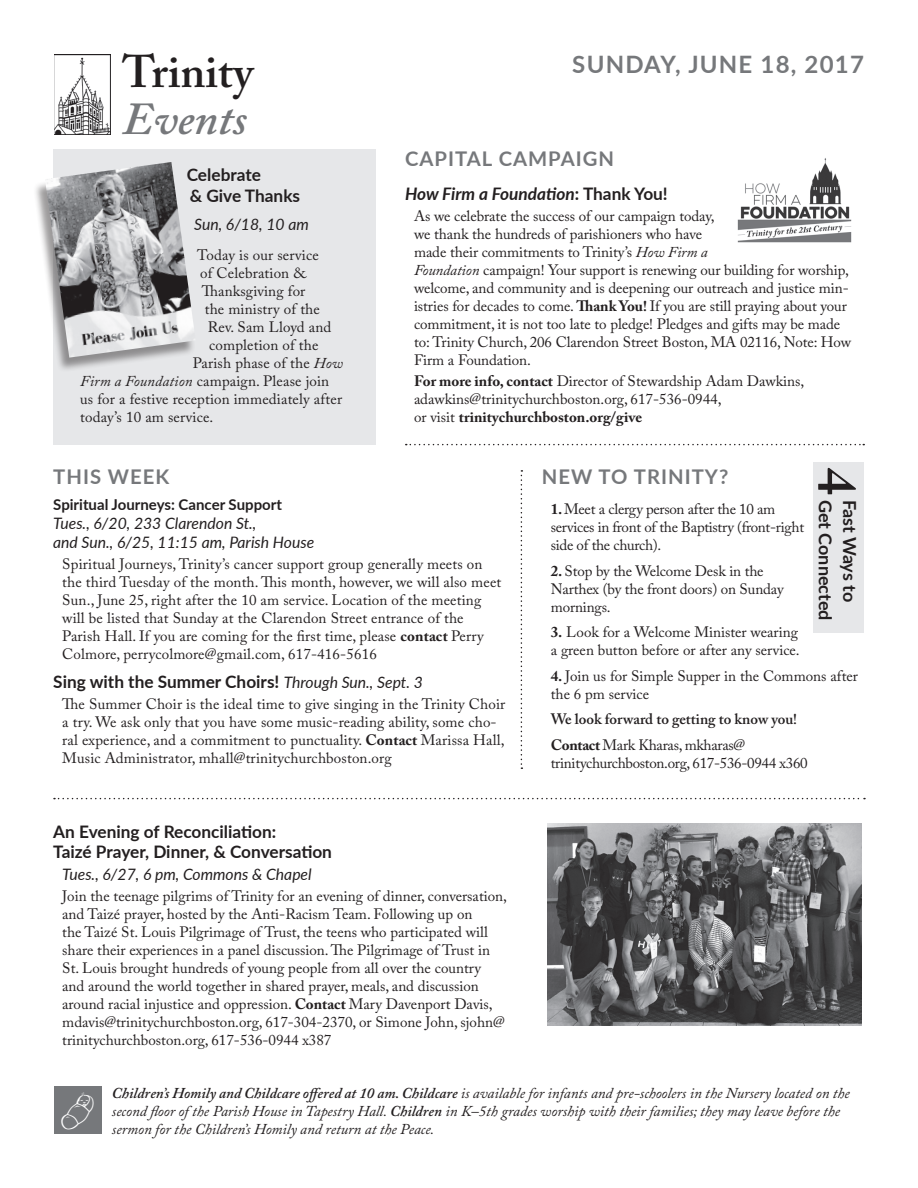
<style>
.page{position:relative;width:918px;height:1188px;background:#fff}
.page>*{position:absolute;margin:0;border:0;box-sizing:border-box;transform-origin:0 0}
.t1{font:600 55.35px "Adobe Caslon Pro";color:#231f20}
.t2{font:600 45.45px/47px "Adobe Caslon Pro";color:#231f20}
.t3{font:700 24px "Lato";letter-spacing:.05em;color:#76787b}
.t4{font:700 20.25px "Lato";letter-spacing:.05em;color:#76787b}
.t5{font:700 18px "Lato";letter-spacing:-.005em;color:#231f20}
.t6{font:700 17.25px/20.7px "Lato";color:#231f20}
.t7{font:italic 700 17.25px "Lato";color:#231f20}
.t8{font:italic 15.75px/18.9px "Lato";color:#231f20}
.t9{font:15px/18px "Adobe Caslon Pro";color:#231f20}
.t10{font:italic 15px/18px "Adobe Caslon Pro";color:#231f20}
.t11{font:15px/18px "Adobe Caslon Pro";letter-spacing:-.02em;color:#231f20}
.t12{font:600 15px/25.5px "Adobe Caslon Pro";color:#231f20}
.t13{font:700 15px "Lato";color:#231f20}
.s1{font-style:italic;color:#76787b}
.s2{font-style:italic}
.s3{font-style:normal}
.s4{font-weight:700}
.s5{font-weight:400;font-style:italic;font-size:15.75px}
.s6{font-weight:400}
.s7{font-weight:600}
</style>
<div class="page">
<img style="left:54px;top:54px;width:56px;height:81px">
<div style="left:54px;top:1087px;width:47px;height:47px;background:#76787b"></div>
<div style="left:813px;top:462px;width:51px;height:171px;background:#e6e7e9"></div>
<img style="left:548px;top:824px;width:314px;height:201px">
<div style="left:53px;top:149px;width:322px;height:296px;background:#e6e7e9"></div>
<div style="left:33px;top:164px;width:163px;height:208px;background:#231f20;opacity:.45"></div>
<img style="left:45px;top:162px;width:151px;height:196px">
<svg style="left:521px;top:470px;width:1px;height:299px"></svg>
<svg style="left:406px;top:444px;width:458px;height:1px"></svg>
<img style="left:737px;top:158px;width:115px;height:85px">
<svg style="left:54px;top:798px;width:811px;height:1px"></svg>
<p class="t2" style="left:123px;top:48px;width:132px">Trinity<br><span class="s1">Events</span></p>
<p class="t3" style="left:572px;top:47px;width:293px">SUNDAY, JUNE 18, 2017</p>
<p class="t6" style="left:187px;top:164px;width:115px">Celebrate<br>&amp; Give Thanks</p>
<p class="t8" style="left:194px;top:214px;width:116px">Sun, 6/18, 10 am</p>
<p class="t9" style="left:197px;top:246px;width:123px">Today is our service</p>
<p class="t9" style="left:200px;top:264px;width:107px">of Celebration &amp;</p>
<p class="t9" style="left:202px;top:282px;width:105px">Thanksgiving for</p>
<p class="t9" style="left:205px;top:300px;width:117px">the ministry of the</p>
<p class="t9" style="left:208px;top:318px;width:125px">Rev. Sam Lloyd and</p>
<p class="t9" style="left:209px;top:336px;width:111px">completion of the</p>
<p class="t9" style="left:193px;top:354px;width:152px">Parish phase of the <span class="s2">How</span></p>
<p class="t9" style="left:80px;top:372px;width:251px"><span class="s2">Firm a Foundation</span> campaign. Please join</p>
<p class="t9" style="left:80px;top:390px;width:263px">us for a festive reception immediately after</p>
<p class="t9" style="left:80px;top:408px;width:135px">today’s 10 am service.</p>
<p class="t4" style="left:405px;top:143px;width:211px">CAPITAL CAMPAIGN</p>
<p class="t7" style="left:405px;top:181px;width:264px">How Firm a Foundation<span class="s3">: Thank You!</span></p>
<p class="t9" style="left:414px;top:207px;width:439px">As we celebrate the success of our campaign today,<br>we thank the hundreds of parishioners who have<br>made their commitments to Trinity’s <span class="s2">How Firm a<br>Foundation</span> campaign! Your support is renewing our building for worship, welcome, and community and is deepening our outreach and justice min&shy;istries for decades to come. <span class="s4">Thank You!</span> If you are still praying about your commitment, it is not too late to pledge! Pledges and gifts may be made to: Trinity Church, 206 Clarendon Street Boston, MA 02116, Note: How Firm a Foundation.</p>
<p class="t9" style="left:414px;top:372px;width:392px"><span class="s4">For more info, contact</span> Director of Stewardship Adam Dawkins, adawkins@trinitychurchboston.org, 617-536-0944,<br>or visit <span class="s4">trinitychurchboston.org/give</span></p>
<p class="t4" style="left:53px;top:462px;width:118px">THIS WEEK</p>
<p class="t13" style="left:53px;top:493px;width:230px">Spiritual Journeys: Cancer Support</p>
<p class="t8" style="left:53px;top:513px;width:262px">Tues., 6/20, 233 Clarendon St.,<br>and Sun., 6/25, 11:15 am, Parish House</p>
<p class="t9" style="left:62px;top:554px;width:441px">Spiritual Journeys, Trinity’s cancer support group generally meets on the third Tuesday of the month. This month, however, we will also meet Sun., June 25, right after the 10 am service. Location of the meeting will be listed that Sunday at the Clarendon Street entrance of the Parish Hall. If you are coming for the first time, please <span class="s4">contact</span> Perry Colmore, perrycolmore@gmail.com, 617-416-5616</p>
<p class="t6" style="left:53px;top:671px;width:371px">Sing with the Summer Choirs! <span class="s5">Through Sun., Sept. 3</span></p>
<p class="t9" style="left:62px;top:695px;width:445px">The Summer Choir is the ideal time to give singing in the Trinity Choir a try. We ask only that you have some music-reading ability, some cho&shy;ral experience, and a commitment to punctuality. <span class="s4">Contact</span> Marissa Hall, Music Administrator, mhall@trinitychurchboston.org</p>
<p class="t6" style="left:53px;top:820px;width:280px">An Evening of Reconciliation:<br>Taizé Prayer, Dinner, &amp; Conversation</p>
<p class="t8" style="left:62px;top:864px;width:251px">Tues., 6/27, 6 pm, Commons &amp; Chapel</p>
<p class="t9" style="left:62px;top:887px;width:446px">Join the teenage pilgrims of Trinity for an evening of dinner, conversation, and Taizé prayer, hosted by the Anti-Racism Team. Following up on<br>the Taizé St. Louis Pilgrimage of Trust, the teens who participated will share their experiences in a panel discussion. The Pilgrimage of Trust in St. Louis brought hundreds of young people from all over the country<br>and around the world together in shared prayer, meals, and discussion around racial injustice and oppression. <span class="s4">Contact</span> Mary Davenport Davis, mdavis@trinitychurchboston.org, 617-304-2370, or Simone John, sjohn@ trinitychurchboston.org, 617-536-0944 x387</p>
<p class="t1" style="left:870px;top:467px;width:29px;rotate:90deg">4</p>
<p class="t5" style="left:839px;top:500px;width:122px;rotate:90deg">Get Connected</p>
<p class="t5" style="left:863px;top:500px;width:104px;rotate:90deg">Fast Ways to</p>
<p class="t4" style="left:542px;top:462px;width:188px">NEW TO TRINITY?</p>
<p class="t11" style="left:551px;top:500px;width:255px"><span class="s4">1.</span> Meet a clergy person after the 10 am services in front of the Baptistry (front-right side of the church).</p>
<p class="t9" style="left:551px;top:562px;width:234px"><span class="s4">2.</span> Stop by the Welcome Desk in the<br>Narthex (by the front doors) on Sunday mornings.</p>
<p class="t9" style="left:551px;top:623px;width:250px"><span class="s4">3.</span> Look for a Welcome Minister wearing a green button before or after any service.</p>
<p class="t9" style="left:551px;top:667px;width:309px"><span class="s4">4.</span> Join us for Simple Supper in the Commons after the 6 pm service</p>
<p class="t12" style="left:551px;top:706px;width:248px">We look forward to getting to know you!<br><span class="s4">Contact</span> <span class="s6">Mark Kharas, mkharas@</span></p>
<p class="t11" style="left:551px;top:754px;width:258px">trinitychurchboston.org, 617-536-0944 x360</p>
<p class="t10" style="left:112px;top:1084px;width:739px"><span class="s7">Children’s Homily and Childcare offered at 10 am. Childcare</span> is available for infants and pre-schoolers in the Nursery located on the second floor of the Parish House in Tapestry Hall. <span class="s7">Children</span> in K–5th grades worship with their families; they may leave before the sermon for the Children’s Homily and return at the Peace.</p>
</div>
